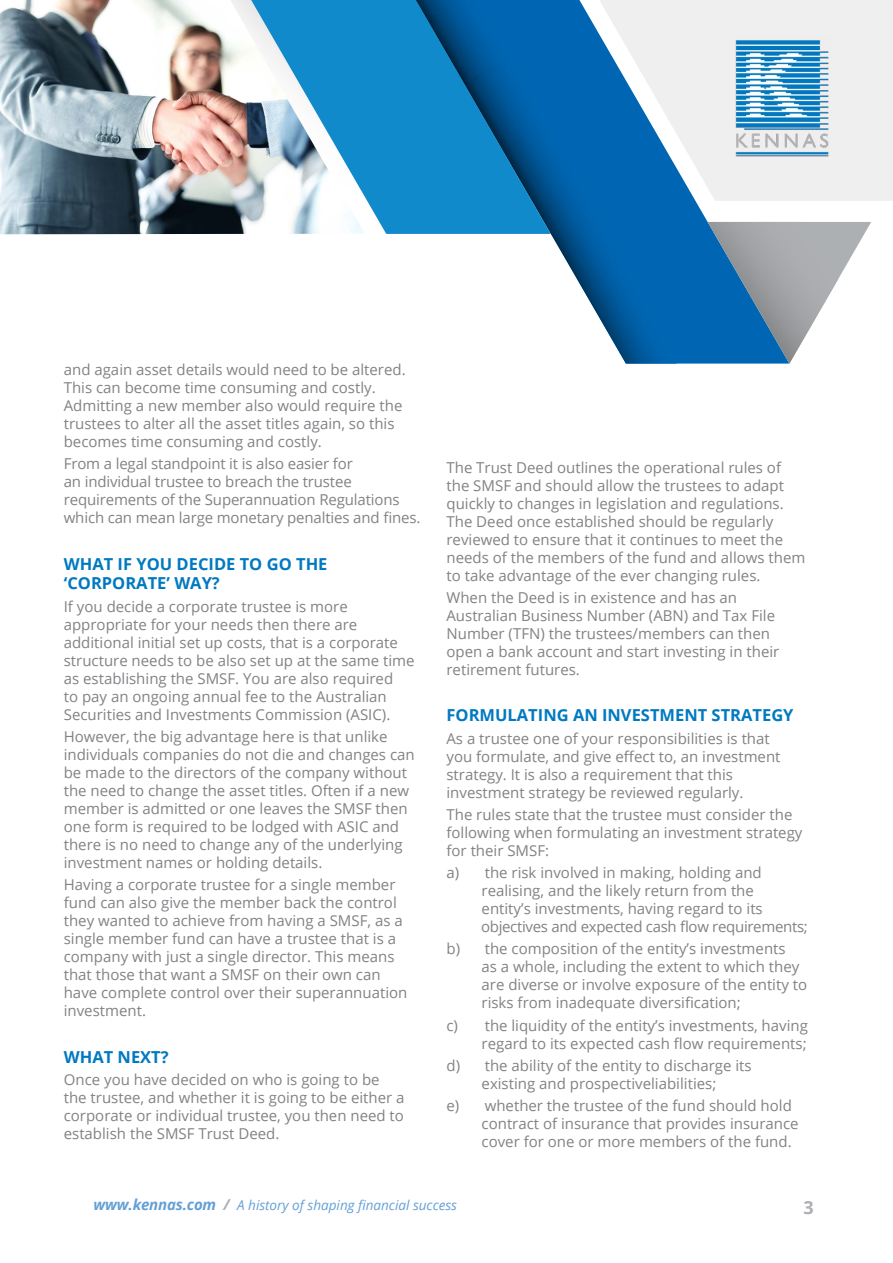
<style>
.page{position:relative;width:893px;height:1263px;background:#fff}
.page>*{position:absolute;margin:0;border:0;box-sizing:border-box;transform-origin:0 0}
.t1{font:700 18px "Open Sans";color:#adafb2}
.t2{font:700 16.5px/19.8px "Open Sans";color:#0079c1}
.t3{font:15px/18px "Open Sans";color:#808285}
.t4{font:italic 13.5px "Open Sans";color:#63a0d6}
.s1{font-weight:700;font-size:15px}
.s2{font-weight:700;font-size:15px;color:#adafb2}
</style>
<div class="page">
<div style="left:789px;top:0;width:104px;height:201px;background:#efeff0"></div>
<svg style="left:677px;top:0;width:112px;height:364px;fill:#efeff0"></svg>
<div style="left:365px;top:0;width:43px;height:234px;background:#118acb"></div>
<svg style="left:838px;top:222px;width:33px;height:57px"></svg>
<img style="left:408px;top:0;width:269px;height:364px">
<img style="left:708px;top:222px;width:130px;height:142px">
<img style="left:420px;top:7px;width:130px;height:225px">
<img style="left:735px;top:37px;width:95px;height:121px">
<img style="left:0;top:0;width:365px;height:234px">
<img style="left:352px;top:211px;width:37px;height:22px">
<p class="t3" style="left:64px;top:360px;width:343px">and again asset details would need to be altered.<br>This can become time consuming and costly.<br>Admitting a new member also would require the trustees to alter all the asset titles again, so this becomes time consuming and costly.</p>
<p class="t3" style="left:64px;top:454px;width:358px">From a legal standpoint it is also easier for<br>an individual trustee to breach the trustee requirements of the Superannuation Regulations which can mean large monetary penalties and fines.</p>
<p class="t2" style="left:64px;top:553px;width:265px">WHAT IF YOU DECIDE TO GO THE ‘CORPORATE’ WAY?</p>
<p class="t3" style="left:64px;top:597px;width:352px">If you decide a corporate trustee is more appropriate for your needs then there are additional initial set up costs, that is a corporate structure needs to be also set up at the same time as establishing the SMSF. You are also required<br>to pay an ongoing annual fee to the Australian Securities and Investments Commission (ASIC).</p>
<p class="t3" style="left:64px;top:727px;width:352px">However, the big advantage here is that unlike individuals companies do not die and changes can be made to the directors of the company without the need to change the asset titles. Often if a new member is admitted or one leaves the SMSF then one form is required to be lodged with ASIC and there is no need to change any of the underlying investment names or holding details.</p>
<p class="t3" style="left:64px;top:875px;width:345px">Having a corporate trustee for a single member fund can also give the member back the control they wanted to achieve from having a SMSF, as a single member fund can have a trustee that is a company with just a single director. This means that those that want a SMSF on their own can have complete control over their superannuation investment.</p>
<p class="t2" style="left:64px;top:1046px;width:106px">WHAT NEXT?</p>
<p class="t3" style="left:64px;top:1070px;width:342px">Once you have decided on who is going to be the trustee, and whether it is going to be either a corporate or individual trustee, you then need to establish the SMSF Trust Deed.</p>
<p class="t3" style="left:446px;top:458px;width:360px">The Trust Deed outlines the operational rules of the SMSF and should allow the trustees to adapt quickly to changes in legislation and regulations.<br>The Deed once established should be regularly reviewed to ensure that it continues to meet the needs of the members of the fund and allows them to take advantage of the ever changing rules.</p>
<p class="t3" style="left:446px;top:588px;width:334px">When the Deed is in existence and has an Australian Business Number (ABN) and Tax File Number (TFN) the trustees/members can then open a bank account and start investing in their retirement futures.</p>
<p class="t2" style="left:446px;top:705px;width:349px">FORMULATING AN INVESTMENT STRATEGY</p>
<p class="t3" style="left:446px;top:729px;width:336px">As a trustee one of your responsibilities is that you formulate, and give effect to, an investment strategy. It is also a requirement that this investment strategy be reviewed regularly.</p>
<p class="t3" style="left:446px;top:805px;width:357px">The rules state that the trustee must consider the following when formulating an investment strategy for their SMSF:</p>
<p class="t3" style="left:481px;top:863px;width:328px;text-indent:-35px">a) the risk involved in making, holding and realising, and the likely return from the<br>entity’s investments, having regard to its objectives and expected cash flow requirements;</p>
<p class="t3" style="left:482px;top:940px;width:327px;text-indent:-35px">b) the composition of the entity’s investments<br>as a whole, including the extent to which they are diverse or involve exposure of the entity to risks from inadequate diversification;</p>
<p class="t3" style="left:446px;top:1016px;width:363px;text-align:right">c) the liquidity of the entity’s investments, having regard to its expected cash flow requirements;</p>
<p class="t3" style="left:446px;top:1056px;width:307px;text-align:center">d) the ability of the entity to discharge its existing and prospectiveliabilities;</p>
<p class="t3" style="left:482px;top:1096px;width:319px;text-indent:-35px">e) whether the trustee of the fund should hold contract of insurance that provides insurance cover for one or more members of the fund.</p>
<p class="t4" style="left:94px;top:1196px;width:365px"><span class="s1">www.kennas.com</span> <span class="s2">/</span> A history of shaping financial success</p>
<p class="t1" style="left:804px;top:1195px;width:12px">3</p>
</div>
